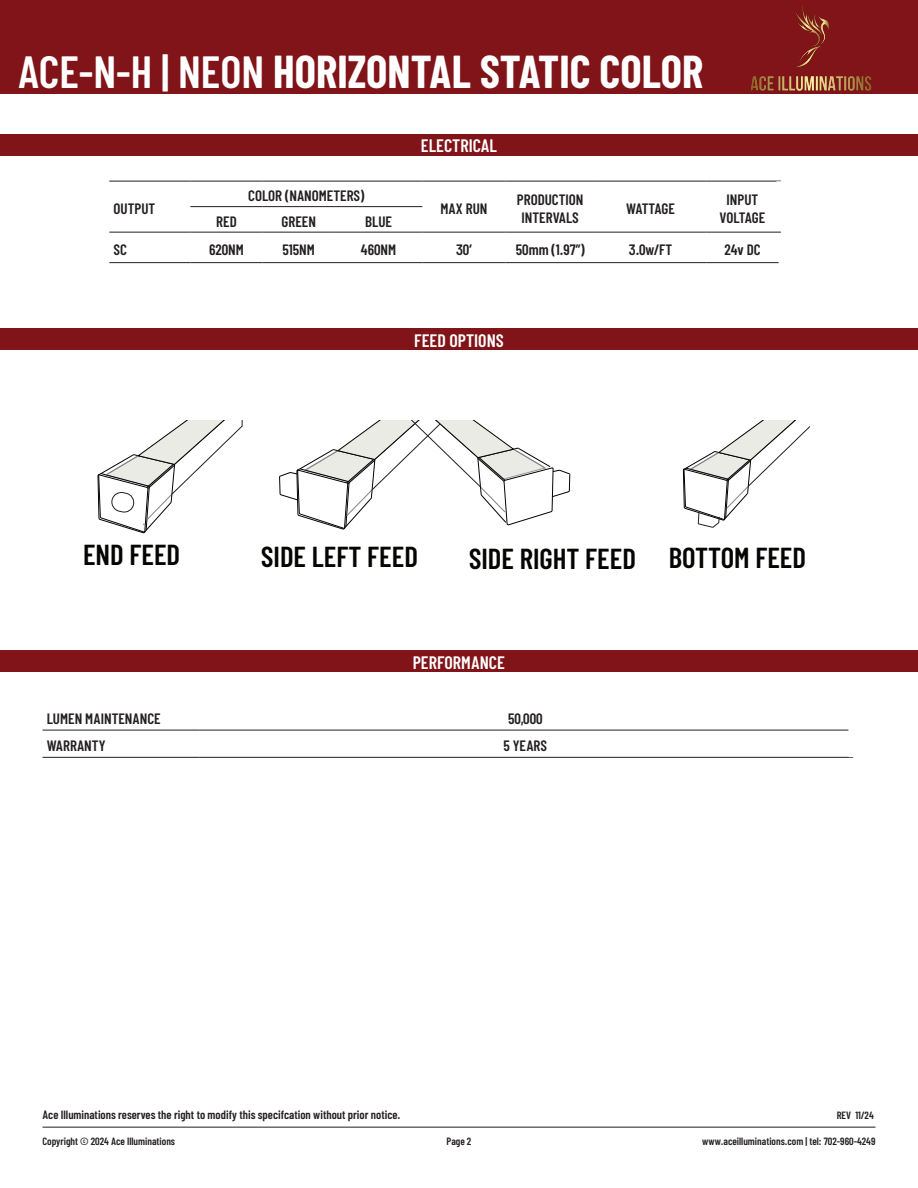
<style>
.page{position:relative;width:918px;height:1188px;background:#fff}
.page>*{position:absolute;margin:0;border:0;box-sizing:border-box;transform-origin:0 0}
.t1{font:700 45px "Barlow Condensed";color:#fff}
.t2{font:600 28.8px "Barlow Condensed";color:#050504}
.t3{font:600 18px "Barlow Condensed";color:#fff}
.Table_-_data_-_black{font:600 15px "Barlow Condensed";color:#231f20}
.Table_-_data_number_-_black{font:600 15px "Barlow Condensed";color:#231f20}
.Table_-_subtitle_-_black{font:600 15px/18px "Barlow Condensed";color:#231f20;text-align:center}
.Table_-_subtitle_-_black-2{font:600 15px "Barlow Condensed";letter-spacing:-.03em;color:#231f20}
.t4{font:600 12px "Barlow Condensed";color:#231f20}
.t5{font:600 10.5px "Barlow Condensed";color:#231f20}
.s1{font-weight:600}
</style>
<div class="page">
<div style="left:0;top:0;width:918px;height:94px;background:#811418"></div>
<hr style="left:43px;top:1127px;width:832px;height:1px;background:#231f20">
<img style="left:750px;top:5px;width:122px;height:86px">
<div style="left:0;top:134px;width:918px;height:21px;background:#811418"></div>
<div style="left:0;top:651px;width:918px;height:21px;background:#811418"></div>
<div style="left:0;top:329px;width:918px;height:21px;background:#811418"></div>
<svg style="left:279px;top:420px;width:291px;height:110px"></svg>
<svg style="left:683px;top:420px;width:128px;height:108px"></svg>
<svg style="left:97px;top:420px;width:146px;height:114px"></svg>
<hr style="left:109px;top:181px;width:81px;height:1px;background:#231f20">
<hr style="left:190px;top:181px;width:73px;height:1px;background:#231f20">
<hr style="left:263px;top:181px;width:72px;height:1px;background:#231f20">
<hr style="left:335px;top:181px;width:87px;height:1px;background:#231f20">
<hr style="left:422px;top:181px;width:84px;height:1px;background:#231f20">
<hr style="left:506px;top:181px;width:89px;height:1px;background:#231f20">
<hr style="left:595px;top:181px;width:111px;height:1px;background:#231f20">
<hr style="left:706px;top:181px;width:75px;height:1px;background:#231f20">
<div style="left:776px;top:181px;width:5px;height:26px;background:#fff"></div>
<hr style="left:190px;top:206px;width:73px;height:1px;background:#231f20">
<hr style="left:263px;top:206px;width:72px;height:1px;background:#231f20">
<hr style="left:335px;top:206px;width:87px;height:1px;background:#231f20">
<hr style="left:109px;top:232px;width:81px;height:1px;background:#231f20">
<hr style="left:190px;top:232px;width:73px;height:1px;background:#231f20">
<hr style="left:263px;top:232px;width:72px;height:1px;background:#231f20">
<hr style="left:335px;top:232px;width:87px;height:1px;background:#231f20">
<hr style="left:422px;top:232px;width:84px;height:1px;background:#231f20">
<hr style="left:506px;top:232px;width:89px;height:1px;background:#231f20">
<hr style="left:595px;top:232px;width:111px;height:1px;background:#231f20">
<hr style="left:706px;top:232px;width:75px;height:1px;background:#231f20">
<hr style="left:109px;top:262px;width:81px;height:1px;background:#231f20">
<hr style="left:190px;top:262px;width:73px;height:1px;background:#231f20">
<hr style="left:263px;top:262px;width:72px;height:1px;background:#231f20">
<hr style="left:335px;top:262px;width:87px;height:1px;background:#231f20">
<hr style="left:422px;top:262px;width:84px;height:1px;background:#231f20">
<hr style="left:506px;top:262px;width:89px;height:1px;background:#231f20">
<hr style="left:595px;top:262px;width:111px;height:1px;background:#231f20">
<hr style="left:706px;top:262px;width:73px;height:1px;background:#231f20">
<hr style="left:200px;top:730px;width:649px;height:1px;background:#231f20">
<hr style="left:200px;top:757px;width:653px;height:1px;background:#231f20">
<hr style="left:43px;top:730px;width:157px;height:1px;background:#231f20">
<hr style="left:43px;top:757px;width:157px;height:1px;background:#231f20">
<h1 class="t1" style="left:18px;top:43px;width:687px"><span class="s1">ACE-N-H | NEON</span> HORIZONTAL STATIC COLOR</h1>
<p class="Table_-_data_-_black" style="left:114px;top:199px;width:43px">OUTPUT</p>
<p class="Table_-_data_number_-_black" style="left:248px;top:187px;width:118px">COLOR (NANOMETERS)</p>
<p class="Table_-_data_number_-_black" style="left:216px;top:212px;width:22px">RED</p>
<p class="Table_-_data_number_-_black" style="left:282px;top:212px;width:36px">GREEN</p>
<p class="Table_-_data_number_-_black" style="left:365px;top:212px;width:28px">BLUE</p>
<p class="t3" style="left:421px;top:134px;width:78px">ELECTRICAL</p>
<p class="Table_-_subtitle_-_black" style="left:440px;top:199px;width:48px">MAX RUN</p>
<p class="Table_-_subtitle_-_black" style="left:517px;top:190px;width:68px">PRODUCTION<br>INTERVALS</p>
<p class="Table_-_subtitle_-_black-2" style="left:626px;top:199px;width:50px">WATTAGE</p>
<p class="Table_-_subtitle_-_black" style="left:720px;top:190px;width:47px">INPUT<br>VOLTAGE</p>
<p class="Table_-_data_-_black" style="left:114px;top:240px;width:15px">SC</p>
<p class="Table_-_data_number_-_black" style="left:209px;top:240px;width:36px">620NM</p>
<p class="Table_-_data_number_-_black" style="left:283px;top:240px;width:34px">515NM</p>
<p class="Table_-_data_number_-_black" style="left:361px;top:240px;width:37px">460NM</p>
<p class="Table_-_data_-_black" style="left:456px;top:240px;width:17px">30’</p>
<p class="Table_-_data_-_black" style="left:516px;top:240px;width:70px">50mm (1.97”)</p>
<p class="Table_-_data_-_black" style="left:629px;top:240px;width:45px">3.0w/FT</p>
<p class="Table_-_data_-_black" style="left:724px;top:240px;width:38px">24v DC</p>
<p class="t3" style="left:414px;top:329px;width:91px">FEED OPTIONS</p>
<p class="t2" style="left:83px;top:537px;width:99px">END FEED</p>
<p class="t2" style="left:261px;top:539px;width:159px">SIDE LEFT FEED</p>
<p class="t2" style="left:469px;top:541px;width:339px">SIDE RIGHT FEED BOTTOM FEED</p>
<p class="t3" style="left:413px;top:651px;width:94px">PERFORMANCE</p>
<p class="Table_-_data_-_black" style="left:47px;top:709px;width:116px">LUMEN MAINTENANCE</p>
<p class="Table_-_data_number_-_black" style="left:508px;top:709px;width:36px">50,000</p>
<p class="Table_-_data_-_black" style="left:47px;top:736px;width:60px">WARRANTY</p>
<p class="Table_-_data_number_-_black" style="left:504px;top:736px;width:45px">5 YEARS</p>
<p class="t4" style="left:43px;top:1108px;width:359px">Ace Illuminations reserves the right to modify this specifcation without prior notice.</p>
<p class="t5" style="left:837px;top:1109px;width:38px">REV 11/24</p>
<p class="t5" style="left:43px;top:1135px;width:134px">Copyright © 2024 Ace Illuminations</p>
<p class="t5" style="left:447px;top:1135px;width:26px">Page 2</p>
<p class="t5" style="left:702px;top:1135px;width:175px">www.aceilluminations.com | tel: 702-960-4249</p>
</div>
